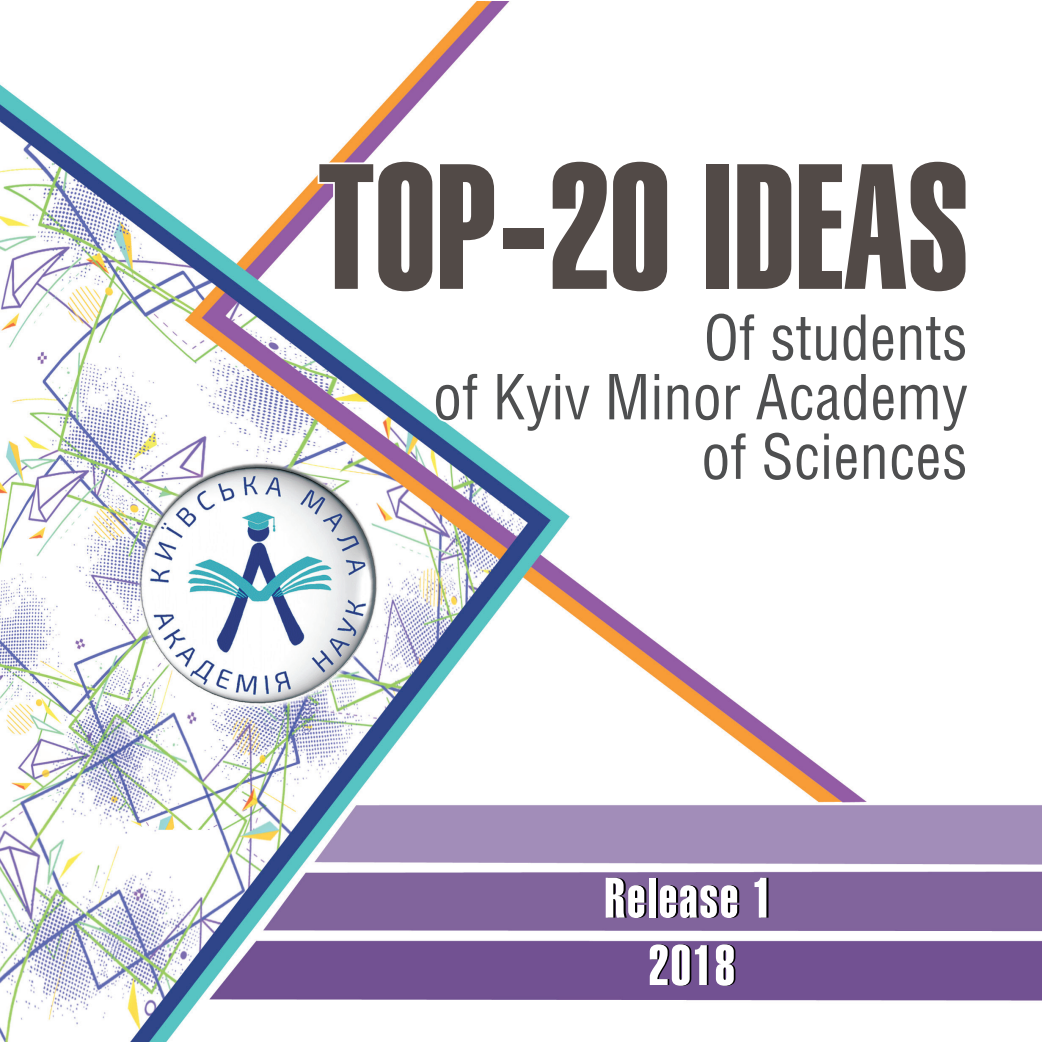
<style>
.page{position:relative;width:1042px;height:1042px;background:#fff}
.page>*{position:absolute;margin:0;border:0;box-sizing:border-box;transform-origin:0 0}
.t1{font:175px "Helios Extra Compressed";color:#524a47;scale:.93 1}
.t2{font:63px/59.5px "Helios Cond";color:#4e4f50;text-align:right;scale:.96 1}
.t3{font:56px "Helios Extra Compressed";letter-spacing:.04em;color:#000;scale:.96 1}
.t4{font:56px "Helios Extra Compressed";color:#fff;scale:.96 1}
</style>
<div class="page">
<img style="left:0;top:1px;width:1042px;height:1041px">
<svg style="left:316px;top:158px;width:181px;height:137px"></svg>
<svg style="left:549px;top:158px;width:121px;height:137px"></svg>
<svg style="left:734px;top:158px;width:235px;height:137px"></svg>
<svg style="left:703px;top:310px;width:54px;height:54px"></svg>
<svg style="left:769px;top:311px;width:199px;height:53px"></svg>
<svg style="left:432px;top:370px;width:49px;height:54px"></svg>
<svg style="left:494px;top:370px;width:61px;height:64px"></svg>
<svg style="left:561px;top:381px;width:33px;height:42px"></svg>
<svg style="left:606px;top:370px;width:43px;height:53px"></svg>
<svg style="left:664px;top:370px;width:308px;height:113px"></svg>
<h1 class="t1" style="left:318px;top:126px;width:701px">TOP-20 IDEAS</h1>
<p class="t2" style="left:433px;top:306px;width:558px">Of students<br>of Kyiv Minor Academy of Sciences</p>
<p class="t3" style="left:606px;top:865px;width:176px">Release 1</p>
<p class="t4" style="left:649px;top:933px;width:91px">2018</p>
</div>
